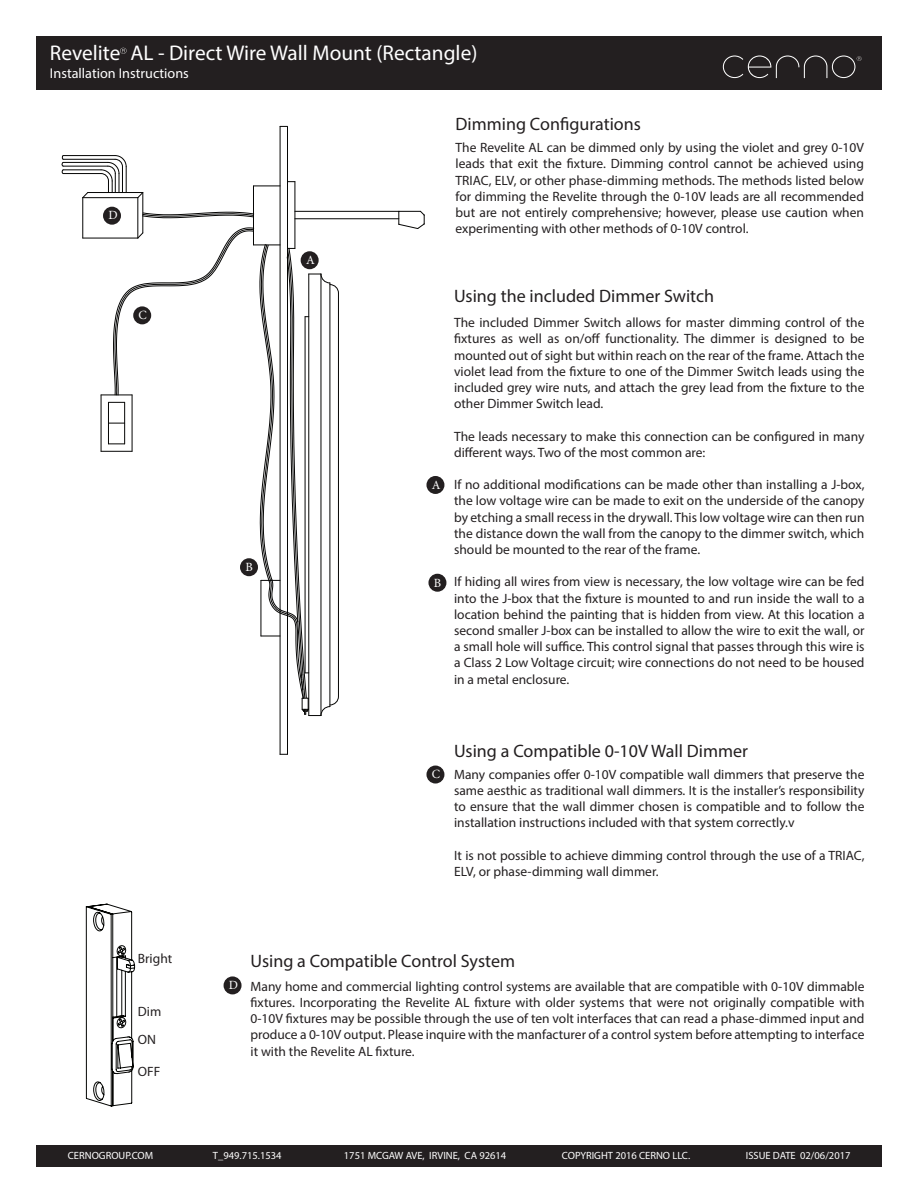
<style>
.page{position:relative;width:918px;height:1188px;background:#fff}
.page>*{position:absolute;margin:0;border:0;box-sizing:border-box;transform-origin:0 0}
.t1{font:21.3px "Myriad Pro";color:#fff}
.t2{font:18px "Myriad Pro";color:#231f20}
.t3{font:14.25px "Myriad Pro";color:#fff}
.t4{font:13.5px/16.2px "Myriad Pro";color:#231f20;text-align:justify}
.t5{font:12.6px "Minion Pro";color:#fff}
.t6{font:10.5px "Myriad Pro";color:#fff}
</style>
<div class="page">
<div style="left:36px;top:36px;width:846px;height:54px;background:#231f20"></div>
<svg style="left:120px;top:48px;width:7px;height:6px"></svg>
<svg style="left:723px;top:55px;width:139px;height:23px"></svg>
<div style="left:36px;top:1145px;width:846px;height:21px;background:#231f20"></div>
<div style="left:426px;top:476px;width:18px;height:18px;background:#231f20;border-radius:50%"></div>
<div style="left:428px;top:574px;width:18px;height:18px;background:#231f20;border-radius:50%"></div>
<div style="left:426px;top:766px;width:18px;height:18px;background:#231f20;border-radius:50%"></div>
<div style="left:224px;top:976px;width:18px;height:18px;background:#231f20;border-radius:50%"></div>
<div style="left:103px;top:207px;width:18px;height:18px;background:#231f20;border-radius:50%"></div>
<svg style="left:62px;top:155px;width:1px;height:19px"></svg>
<hr style="left:101px;top:451px;width:31px;height:1px;background:#050504">
<hr style="left:101px;top:395px;width:1px;height:56px;background:#050504">
<hr style="left:101px;top:395px;width:31px;height:1px;background:#050504">
<hr style="left:63px;top:155px;width:52px;height:1px;background:#050504">
<hr style="left:63px;top:162px;width:45px;height:1px;background:#050504">
<hr style="left:63px;top:170px;width:38px;height:1px;background:#050504">
<hr style="left:63px;top:159px;width:52px;height:1px;background:#050504">
<hr style="left:63px;top:166px;width:45px;height:1px;background:#050504">
<hr style="left:63px;top:173px;width:38px;height:1px;background:#050504">
<svg style="left:101px;top:155px;width:26px;height:37px"></svg>
<hr style="left:143px;top:193px;width:1px;height:40px;background:#050504">
<svg style="left:138px;top:193px;width:5px;height:5px"></svg>
<hr style="left:88px;top:192px;width:55px;height:1px;background:#050504">
<hr style="left:138px;top:198px;width:1px;height:40px;background:#050504">
<hr style="left:83px;top:238px;width:55px;height:1px;background:#050504">
<hr style="left:83px;top:198px;width:1px;height:40px;background:#050504">
<hr style="left:83px;top:197px;width:55px;height:1px;background:#050504">
<hr style="left:253px;top:186px;width:1px;height:59px;background:#050504">
<svg style="left:83px;top:192px;width:5px;height:6px"></svg>
<svg style="left:254px;top:186px;width:26px;height:1px"></svg>
<svg style="left:105px;top:210px;width:234px;height:506px"></svg>
<hr style="left:295px;top:182px;width:1px;height:66px;background:#050504">
<hr style="left:295px;top:211px;width:104px;height:1px;background:#050504">
<hr style="left:295px;top:219px;width:104px;height:1px;background:#050504">
<svg style="left:398px;top:211px;width:27px;height:18px"></svg>
<hr style="left:287px;top:127px;width:1px;height:627px;background:#050504">
<hr style="left:280px;top:127px;width:1px;height:627px;background:#050504">
<svg style="left:86px;top:904px;width:49px;height:203px"></svg>
<h1 class="t1" style="left:50px;top:40px;width:429px">Revelite AL - Direct Wire Wall Mount (Rectangle)</h1>
<p class="t3" style="left:50px;top:65px;width:140px">Installation Instructions</p>
<p class="t5" style="left:108px;top:207px;width:11px">D</p>
<p class="t5" style="left:139px;top:307px;width:10px">C</p>
<p class="t4" style="left:138px;top:950px;width:36px">Bright</p>
<p class="t4" style="left:138px;top:997px;width:25px;line-height:27.9px">Dim<br>ON</p>
<p class="t4" style="left:138px;top:1063px;width:24px">OFF</p>
<p class="t5" style="left:306px;top:252px;width:10px">A</p>
<p class="t5" style="left:245px;top:559px;width:9px">B</p>
<p class="t2" style="left:456px;top:113px;width:187px">Dimming Configurations</p>
<p class="t4" style="left:456px;top:139px;width:410px">The Revelite AL can be dimmed only by using the violet and grey 0-10V leads that exit the fixture. Dimming control cannot be achieved using TRIAC, ELV, or other phase-dimming methods. The methods listed below for dimming the Revelite through the 0-10V leads are all recommended but are not entirely comprehensive; however, please use caution when experimenting with other methods of 0-10V control.</p>
<p class="t5" style="left:432px;top:476px;width:10px">A</p>
<p class="t5" style="left:434px;top:574px;width:9px">B</p>
<p class="t2" style="left:454px;top:285px;width:262px">Using the included Dimmer Switch</p>
<p class="t4" style="left:454px;top:314px;width:412px">The included Dimmer Switch allows for master dimming control of the fixtures as well as on/off functionality. The dimmer is designed to be mounted out of sight but within reach on the rear of the frame. Attach the violet lead from the fixture to one of the Dimmer Switch leads using the included grey wire nuts, and attach the grey lead from the fixture to the other Dimmer Switch lead.</p>
<p class="t4" style="left:454px;top:428px;width:412px">The leads necessary to make this connection can be configured in many different ways. Two of the most common are:</p>
<p class="t4" style="left:454px;top:476px;width:412px">If no additional modifications can be made other than installing a J-box, the low voltage wire can be made to exit on the underside of the canopy by etching a small recess in the drywall. This low voltage wire can then run the distance down the wall from the canopy to the dimmer switch, which should be mounted to the rear of the frame.</p>
<p class="t4" style="left:454px;top:574px;width:412px">If hiding all wires from view is necessary, the low voltage wire can be fed into the J-box that the fixture is mounted to and run inside the wall to a location behind the painting that is hidden from view. At this location a second smaller J-box can be installed to allow the wire to exit the wall, or a small hole will suffice. This control signal that passes through this wire is a Class 2 Low Voltage circuit; wire connections do not need to be housed in a metal enclosure.</p>
<p class="t5" style="left:432px;top:766px;width:10px">C</p>
<p class="t2" style="left:454px;top:739px;width:295px">Using a Compatible 0-10V Wall Dimmer</p>
<p class="t4" style="left:454px;top:766px;width:412px">Many companies offer 0-10V compatible wall dimmers that preserve the same aesthic as traditional wall dimmers. It is the installer’s responsibility to ensure that the wall dimmer chosen is compatible and to follow the installation instructions included with that system correctly.v</p>
<p class="t4" style="left:454px;top:847px;width:412px">It is not possible to achieve dimming control through the use of a TRIAC,<br>ELV, or phase-dimming wall dimmer.</p>
<p class="t5" style="left:229px;top:977px;width:11px">D</p>
<p class="t2" style="left:251px;top:950px;width:266px">Using a Compatible Control System</p>
<p class="t4" style="left:251px;top:978px;width:615px">Many home and commercial lighting control systems are available that are compatible with 0-10V dimmable fixtures. Incorporating the Revelite AL fixture with older systems that were not originally compatible with 0-10V fixtures may be possible through the use of ten volt interfaces that can read a phase-dimmed input and produce a 0-10V output. Please inquire with the manfacturer of a control system before attempting to interface it with the Revelite AL fixture.</p>
<p class="t6" style="left:68px;top:1149px;width:87px">CERNOGROUP.COM</p>
<p class="t6" style="left:213px;top:1149px;width:70px">T_949.715.1534</p>
<p class="t6" style="left:344px;top:1149px;width:164px">1751 MCGAW AVE, IRVINE, CA 92614</p>
<p class="t6" style="left:562px;top:1149px;width:130px">COPYRIGHT 2016 CERNO LLC.</p>
<p class="t6" style="left:746px;top:1149px;width:106px">ISSUE DATE 02/06/2017</p>
</div>
